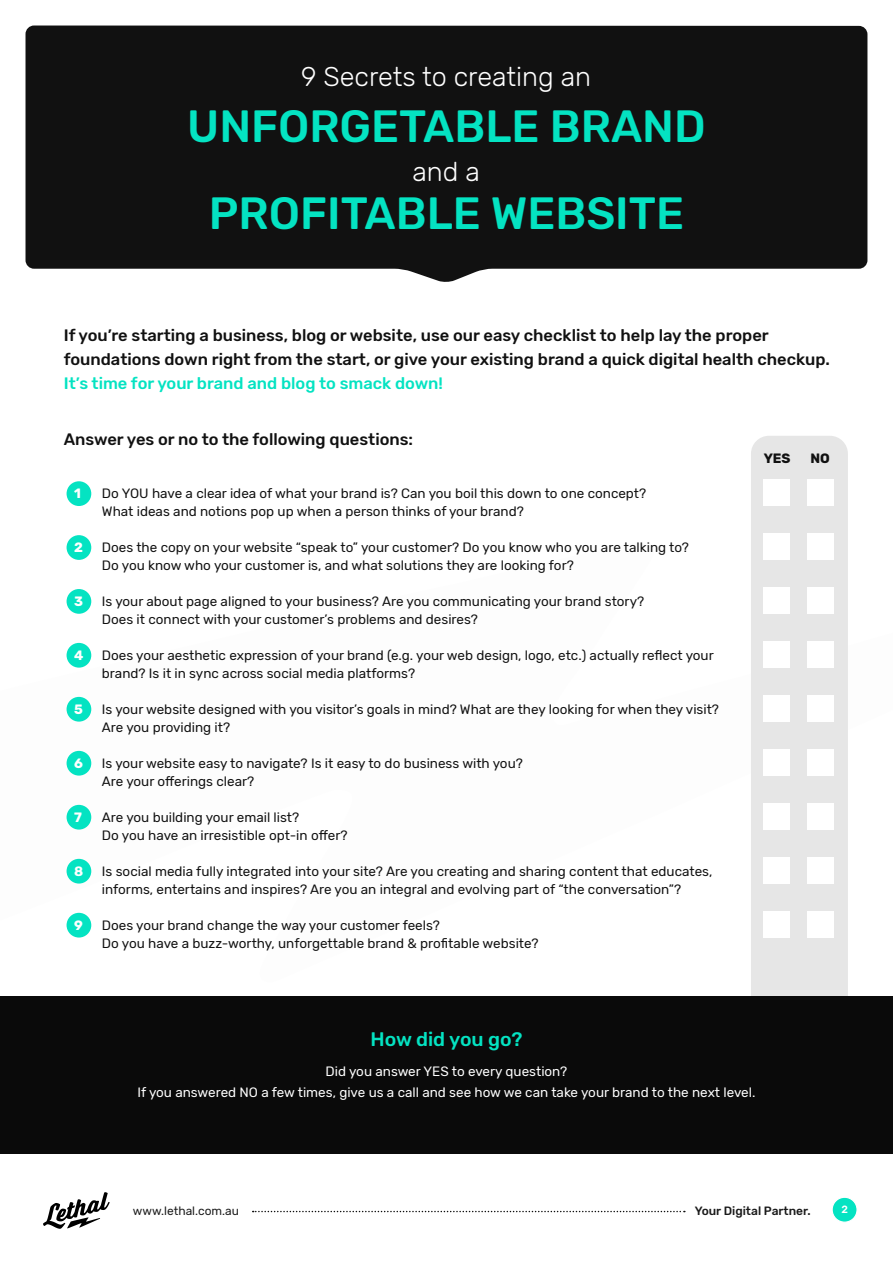
<style>
.page{position:relative;width:893px;height:1263px;background:#fff}
.page>*{position:absolute;margin:0;border:0;box-sizing:border-box;transform-origin:0 0}
.t1{font:500 45px/87px "Rubik";color:#04e3c2;text-align:center}
.t2{font:300 27px "Rubik";color:#fff}
.t3{font:500 19.5px "Rubik";color:#04e3c2}
.t4{font:500 16.5px/24px "Rubik";color:#111}
.t5{font:13.5px/18px "Rubik";color:#111}
.t6{font:13.5px "Rubik";color:#fff}
.t7{font:700 13.5px "Rubik";color:#fff}
.t8{font:700 13.5px "Rubik";color:#111}
.t9{font:500 12px "Rubik";color:#1a1a1a}
.t10{font:12px "Rubik";color:#1a1a1a}
.t11{font:500 10.5px "Rubik";color:#fff}
.s1{color:#04e3c2}
</style>
<div class="page">
<div style="left:26px;top:26px;width:841px;height:256px;background:#111"></div>
<svg style="left:253px;top:1211px;width:432px;height:1px"></svg>
<svg style="left:43px;top:1192px;width:67px;height:37px"></svg>
<div style="left:832px;top:1197px;width:25px;height:25px;background:#04e3c2;border-radius:50%"></div>
<div style="left:831px;top:1197px;width:27px;height:26px;border:1px solid #fff;border-radius:50%"></div>
<div style="left:751px;top:436px;width:97px;height:606px;background:#e6e6e6;border-radius:18px"></div>
<div style="left:0;top:996px;width:893px;height:158px;background:#0a0a0a"></div>
<div style="left:67px;top:481px;width:24px;height:25px;background:#04e3c2;border-radius:50%"></div>
<div style="left:67px;top:535px;width:24px;height:25px;background:#04e3c2;border-radius:50%"></div>
<div style="left:67px;top:589px;width:24px;height:25px;background:#04e3c2;border-radius:50%"></div>
<div style="left:67px;top:643px;width:24px;height:25px;background:#04e3c2;border-radius:50%"></div>
<div style="left:67px;top:697px;width:24px;height:25px;background:#04e3c2;border-radius:50%"></div>
<div style="left:67px;top:751px;width:24px;height:25px;background:#04e3c2;border-radius:50%"></div>
<div style="left:67px;top:805px;width:24px;height:24px;background:#04e3c2;border-radius:50%"></div>
<div style="left:67px;top:859px;width:24px;height:24px;background:#04e3c2;border-radius:50%"></div>
<div style="left:67px;top:913px;width:24px;height:24px;background:#04e3c2;border-radius:50%"></div>
<div style="left:764px;top:480px;width:26px;height:26px;background:#fff"></div>
<div style="left:807px;top:480px;width:26px;height:26px;background:#fff"></div>
<div style="left:764px;top:534px;width:26px;height:26px;background:#fff"></div>
<div style="left:807px;top:534px;width:26px;height:26px;background:#fff"></div>
<div style="left:764px;top:588px;width:26px;height:26px;background:#fff"></div>
<div style="left:807px;top:588px;width:26px;height:26px;background:#fff"></div>
<div style="left:764px;top:642px;width:26px;height:26px;background:#fff"></div>
<div style="left:807px;top:642px;width:26px;height:26px;background:#fff"></div>
<div style="left:764px;top:696px;width:26px;height:26px;background:#fff"></div>
<div style="left:807px;top:696px;width:26px;height:26px;background:#fff"></div>
<div style="left:764px;top:749px;width:26px;height:27px;background:#fff"></div>
<div style="left:807px;top:749px;width:26px;height:27px;background:#fff"></div>
<div style="left:764px;top:803px;width:26px;height:27px;background:#fff"></div>
<div style="left:807px;top:803px;width:26px;height:27px;background:#fff"></div>
<div style="left:764px;top:857px;width:26px;height:26px;background:#fff"></div>
<div style="left:807px;top:857px;width:26px;height:26px;background:#fff"></div>
<div style="left:764px;top:911px;width:26px;height:26px;background:#fff"></div>
<div style="left:807px;top:911px;width:26px;height:26px;background:#fff"></div>
<h2 class="t2" style="left:301px;top:62px;width:292px">9 Secrets to creating an</h2>
<h1 class="t1" style="left:187px;top:84px;width:520px">UNFORGETABLE BRAND<br>PROFITABLE WEBSITE</h1>
<h2 class="t2" style="left:412px;top:156px;width:69px">and a</h2>
<p class="t4" style="left:64px;top:324px;width:768px">If you’re starting a business, blog or website, use our easy checklist to help lay the proper foundations down right from the start, or give your existing brand a quick digital health checkup.<br><span class="s1">It’s time for your brand and blog to smack down!</span></p>
<p class="t4" style="left:64px;top:428px;width:351px">Answer yes or no to the following questions:</p>
<p class="t5" style="left:102px;top:484px;width:546px">Do YOU have a clear idea of what your brand is? Can you boil this down to one concept?</p>
<p class="t5" style="left:102px;top:502px;width:423px">What ideas and notions pop up when a person thinks of your brand?</p>
<p class="t5" style="left:102px;top:538px;width:589px">Does the copy on your website “speak to” your customer? Do you know who you are talking to?</p>
<p class="t5" style="left:102px;top:556px;width:473px">Do you know who your customer is, and what solutions they are looking for?</p>
<p class="t5" style="left:102px;top:592px;width:544px">Is your about page aligned to your business? Are you communicating your brand story?</p>
<p class="t5" style="left:102px;top:610px;width:378px">Does it connect with your customer’s problems and desires?</p>
<p class="t5" style="left:102px;top:646px;width:613px">Does your aesthetic expression of your brand (e.g. your web design, logo, etc.) actually reflect your brand? Is it in sync across social media platforms?</p>
<p class="t5" style="left:102px;top:700px;width:619px">Is your website designed with you visitor’s goals in mind? What are they looking for when they visit?<br>Are you providing it?</p>
<p class="t5" style="left:102px;top:754px;width:422px">Is your website easy to navigate? Is it easy to do business with you?<br>Are your offerings clear?</p>
<p class="t5" style="left:102px;top:808px;width:199px">Are you building your email list?</p>
<p class="t5" style="left:102px;top:826px;width:247px">Do you have an irresistible opt-in offer?</p>
<p class="t5" style="left:102px;top:862px;width:612px">Is social media fully integrated into your site? Are you creating and sharing content that educates, informs, entertains and inspires? Are you an integral and evolving part of “the conversation”?</p>
<p class="t5" style="left:102px;top:916px;width:340px">Does your brand change the way your customer feels?</p>
<p class="t5" style="left:102px;top:934px;width:438px">Do you have a buzz-worthy, unforgettable brand &amp; profitable website?</p>
<p class="t7" style="left:74px;top:485px;width:8px">1</p>
<p class="t7" style="left:74px;top:539px;width:10px">2</p>
<p class="t7" style="left:74px;top:593px;width:10px">3</p>
<p class="t7" style="left:74px;top:647px;width:11px">4</p>
<p class="t7" style="left:74px;top:701px;width:10px">5</p>
<p class="t7" style="left:74px;top:755px;width:10px">6</p>
<p class="t7" style="left:74px;top:809px;width:9px">7</p>
<p class="t7" style="left:74px;top:863px;width:11px">8</p>
<p class="t7" style="left:74px;top:917px;width:10px">9</p>
<p class="t8" style="left:764px;top:451px;width:28px">YES</p>
<p class="t8" style="left:810px;top:451px;width:21px">NO</p>
<p class="t3" style="left:371px;top:1028px;width:153px">How did you go?</p>
<p class="t6" style="left:326px;top:1063px;width:243px">Did you answer YES to every question?</p>
<p class="t6" style="left:138px;top:1084px;width:619px">If you answered NO a few times, give us a call and see how we can take your brand to the next level.</p>
<p class="t10" style="left:133px;top:1203px;width:108px">www.lethal.com.au</p>
<p class="t9" style="left:695px;top:1203px;width:118px">Your Digital Partner.</p>
<p class="t11" style="left:841px;top:1203px;width:8px">2</p>
</div>
